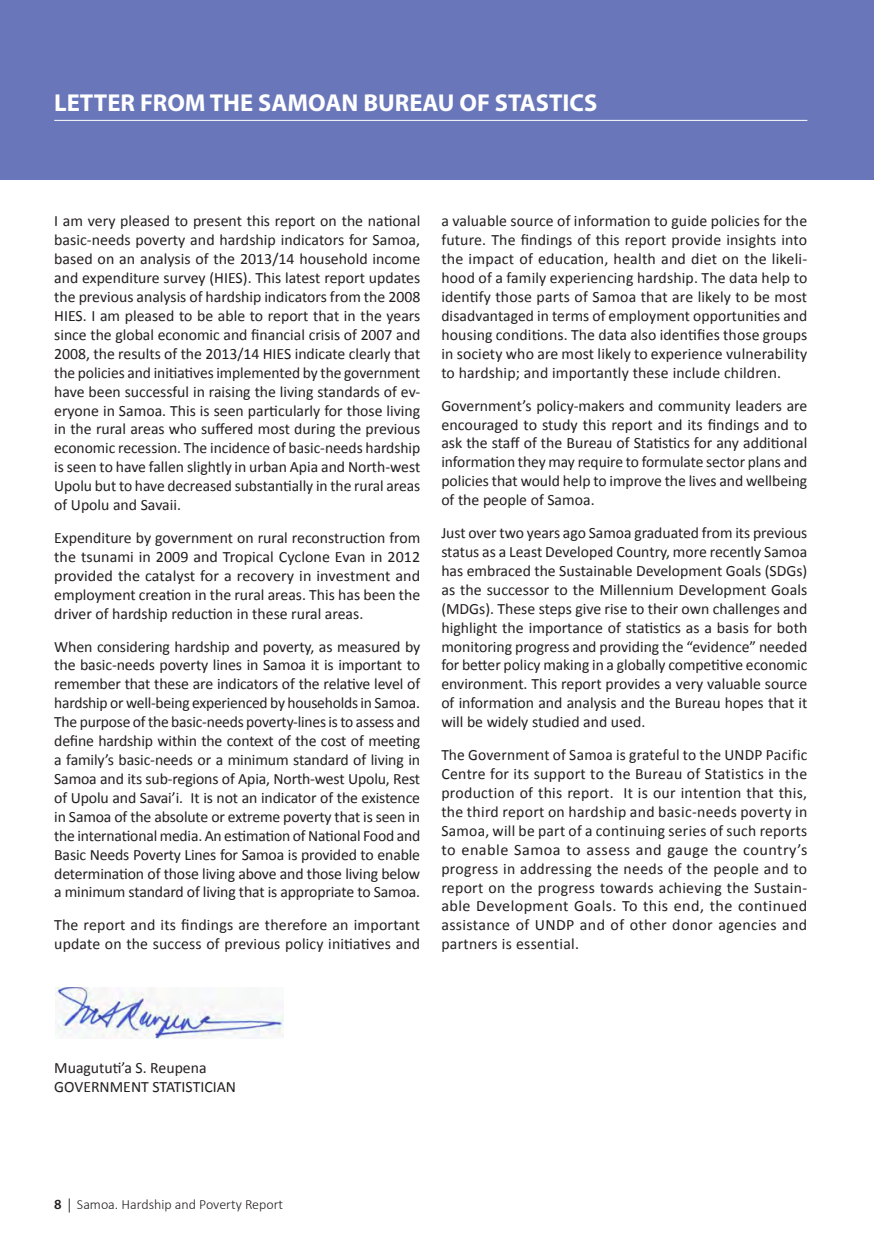
<style>
.page{position:relative;width:874px;height:1241px;background:#fff}
.page>*{position:absolute;margin:0;border:0;box-sizing:border-box;transform-origin:0 0}
.Heading_2{font:700 24.5px "Myriad Pro";color:#fff}
.t1{font:15.75px/18.9px "Calibri";color:#231f20;text-align:justify}
.t2{font:300 14px "Calibri";color:#231f20}
.s1{font-family:"Myriad Pro";font-weight:600}
.s2{font-family:"Myriad Pro";font-weight:400}
</style>
<div class="page">
<div style="left:0;top:0;width:873px;height:180px;background:#6977ba"></div>
<hr style="left:54px;top:120px;width:753px;height:1px;background:#fff">
<img style="left:55px;top:987px;width:228px;height:51px">
<p class="Heading_2" style="left:54px;top:87px;width:544px">LETTER FROM THE SAMOAN BUREAU OF STASTICS</p>
<p class="t1" style="left:54px;top:211px;width:367px">I am very pleased to present this report on the national basic-needs poverty and hardship indicators for Samoa, based on an analysis of the 2013/14 household income and expenditure survey (HIES). This latest report updates the previous analysis of hardship indicators from the 2008<br>HIES. I am pleased to be able to report that in the years since the global economic and financial crisis of 2007 and 2008, the results of the 2013/14 HIES indicate clearly that the policies and initiatives implemented by the government have been successful in raising the living standards of ev&shy;eryone in Samoa. This is seen particularly for those living in the rural areas who suffered most during the previous economic recession. The incidence of basic-needs hardship is seen to have fallen slightly in urban Apia and North-west Upolu but to have decreased substantially in the rural areas of Upolu and Savaii.</p>
<p class="t1" style="left:54px;top:527px;width:367px">Expenditure by government on rural reconstruction from the tsunami in 2009 and Tropical Cyclone Evan in 2012 provided the catalyst for a recovery in investment and employment creation in the rural areas. This has been the driver of hardship reduction in these rural areas.</p>
<p class="t1" style="left:54px;top:636px;width:367px">When considering hardship and poverty, as measured by the basic-needs poverty lines in Samoa it is important to remember that these are indicators of the relative level of hardship or well-being experienced by households in Samoa.<br>The purpose of the basic-needs poverty-lines is to assess and define hardship within the context of the cost of meeting a family’s basic-needs or a minimum standard of living in Samoa and its sub-regions of Apia, North-west Upolu, Rest of Upolu and Savai’i. It is not an indicator of the existence in Samoa of the absolute or extreme poverty that is seen in the international media. An estimation of National Food and Basic Needs Poverty Lines for Samoa is provided to enable determination of those living above and those living below a minimum standard of living that is appropriate to Samoa.</p>
<p class="t1" style="left:54px;top:914px;width:367px">The report and its findings are therefore an important update on the success of previous policy initiatives and</p>
<p class="t1" style="left:441px;top:211px;width:367px">a valuable source of information to guide policies for the future. The findings of this report provide insights into the impact of education, health and diet on the likeli&shy;hood of a family experiencing hardship. The data help to identify those parts of Samoa that are likely to be most disadvantaged in terms of employment opportunities and housing conditions. The data also identifies those groups in society who are most likely to experience vulnerability to hardship; and importantly these include children.</p>
<p class="t1" style="left:441px;top:395px;width:367px">Government’s policy-makers and community leaders are encouraged to study this report and its findings and to ask the staff of the Bureau of Statistics for any additional information they may require to formulate sector plans and policies that would help to improve the lives and wellbeing of the people of Samoa.</p>
<p class="t1" style="left:441px;top:522px;width:367px">Just over two years ago Samoa graduated from its previous status as a Least Developed Country, more recently Samoa has embraced the Sustainable Development Goals (SDGs) as the successor to the Millennium Development Goals (MDGs). These steps give rise to their own challenges and highlight the importance of statistics as a basis for both monitoring progress and providing the “evidence” needed for better policy making in a globally competitive economic environment. This report provides a very valuable source of information and analysis and the Bureau hopes that it will be widely studied and used.</p>
<p class="t1" style="left:441px;top:744px;width:367px">The Government of Samoa is grateful to the UNDP Pacific Centre for its support to the Bureau of Statistics in the production of this report. It is our intention that this, the third report on hardship and basic-needs poverty in Samoa, will be part of a continuing series of such reports to enable Samoa to assess and gauge the country’s progress in addressing the needs of the people and to report on the progress towards achieving the Sustain&shy;able Development Goals. To this end, the continued assistance of UNDP and of other donor agencies and partners is essential.</p>
<p class="t1" style="left:54px;top:1057px;width:183px">Muagututi’a S. Reupena<br>GOVERNMENT STATISTICIAN</p>
<p class="t2" style="left:54px;top:1195px;width:230px"><span class="s1">8</span> <span class="s2">|</span> Samoa. Hardship and Poverty Report</p>
</div>
